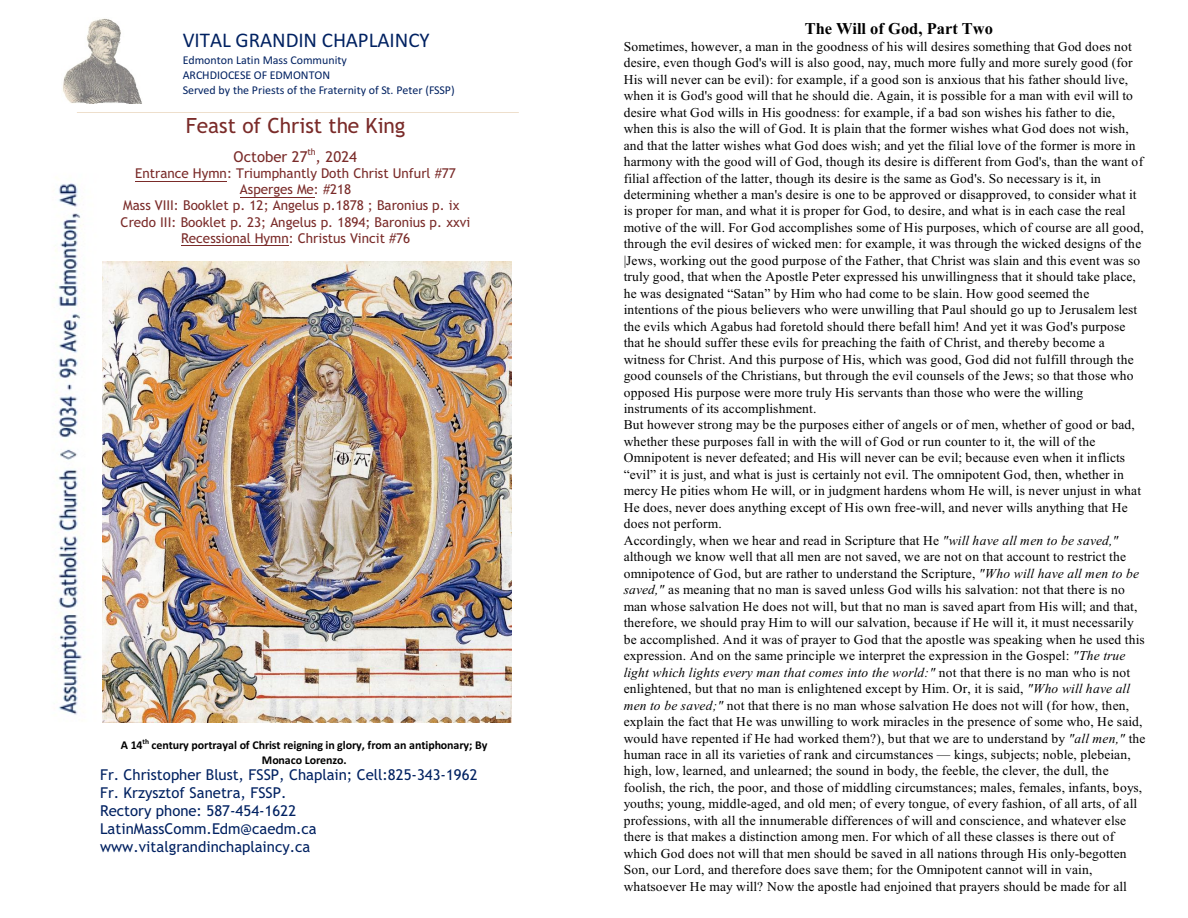
<style>
.page{position:relative;width:1188px;height:918px;background:#fff}
.page>*{position:absolute;margin:0;border:0;box-sizing:border-box;transform-origin:0 0}
.t1{font:21px "Calibri";color:#002161}
.t2{font:21px "Trebuchet MS";color:#7a2b29}
.t3{font:700 16.5px "Times New Roman";color:#000}
.t4{font:15px/17.9px "Trebuchet MS";color:#002161}
.t5{font:15px "Trebuchet MS";color:#7a2b29}
.t6{font:13.5px/16.5px "Times New Roman";letter-spacing:.01em;color:#000}
.t7{font:13.5px "Trebuchet MS";color:#7a2b29}
.t8{font:12px/15px "Calibri";color:#002161}
.t9{font:700 12px/15px "Calibri";letter-spacing:-.01em;color:#000;text-align:center}
.s1{font-style:italic}
</style>
<div class="page">
<img style="left:102px;top:261px;width:409px;height:461px">
<img style="left:63px;top:18px;width:79px;height:85px">
<img style="left:55px;top:183px;width:30px;height:532px">
<hr style="left:135px;top:181px;width:92px;height:1px;background:#7a2b29">
<hr style="left:240px;top:197px;width:74px;height:1px;background:#7a2b29">
<hr style="left:181px;top:245px;width:108px;height:1px;background:#7a2b29">
<hr style="left:77px;top:112px;width:442px;height:1px;background:#d9b58a">
<h1 class="t1" style="left:183px;top:31px;width:249px">VITAL GRANDIN CHAPLAINCY</h1>
<p class="t8" style="left:183px;top:54px;width:274px">Edmonton Latin Mass Community<br>ARCHDIOCESE OF EDMONTON<br>Served by the Priests of the Fraternity of St. Peter (FSSP)</p>
<h1 class="t2" style="left:186px;top:118px;width:221px">Feast of Christ the King</h1>
<p class="t5" style="left:234px;top:151px;width:125px">October 27<sup>th</sup>, 2024</p>
<p class="t7" style="left:135px;top:168px;width:322px">Entrance Hymn: Triumphantly Doth Christ Unfurl #77</p>
<p class="t7" style="left:240px;top:184px;width:113px">Asperges Me: #218</p>
<p class="t7" style="left:123px;top:200px;width:338px">Mass VIII: Booklet p. 12; Angelus p.1878 ; Baronius p. ix</p>
<p class="t7" style="left:121px;top:217px;width:351px">Credo III: Booklet p. 23; Angelus p. 1894; Baronius p. xxvi</p>
<p class="t7" style="left:181px;top:233px;width:231px">Recessional Hymn: Christus Vincit #76</p>
<p class="t9" style="left:121px;top:739px;width:368px">A 14<sup>th</sup> century portrayal of Christ reigning in glory, from an antiphonary; By<br>Monaco Lorenzo.</p>
<p class="t4" style="left:100px;top:768px;width:379px">Fr. Christopher Blust, FSSP, Chaplain; Cell:825-343-1962<br>Fr. Krzysztof Sanetra, FSSP.<br>Rectory phone: 587-454-1622<br>LatinMassComm.Edm@caedm.ca www.vitalgrandinchaplaincy.ca</p>
<p class="t3" style="left:805px;top:22px;width:190px">The Will of God, Part Two</p>
<p class="t6" style="left:624px;top:39px;width:523px">Sometimes, however, a man in the goodness of his will desires something that God does not desire, even though God's will is also good, nay, much more fully and more surely good (for His will never can be evil): for example, if a good son is anxious that his father should live, when it is God's good will that he should die. Again, it is possible for a man with evil will to desire what God wills in His goodness: for example, if a bad son wishes his father to die, when this is also the will of God. It is plain that the former wishes what God does not wish, and that the latter wishes what God does wish; and yet the filial love of the former is more in harmony with the good will of God, though its desire is different from God's, than the want of filial affection of the latter, though its desire is the same as God's. So necessary is it, in determining whether a man's desire is one to be approved or disapproved, to consider what it is proper for man, and what it is proper for God, to desire, and what is in each case the real motive of the will. For God accomplishes some of His purposes, which of course are all good, through the evil desires of wicked men: for example, it was through the wicked designs of the |Jews, working out the good purpose of the Father, that Christ was slain and this event was so truly good, that when the Apostle Peter expressed his unwillingness that it should take place, he was designated “Satan” by Him who had come to be slain. How good seemed the intentions of the pious believers who were unwilling that Paul should go up to Jerusalem lest the evils which Agabus had foretold should there befall him! And yet it was God's purpose that he should suffer these evils for preaching the faith of Christ, and thereby become a witness for Christ. And this purpose of His, which was good, God did not fulfill through the good counsels of the Christians, but through the evil counsels of the Jews; so that those who opposed His purpose were more truly His servants than those who were the willing instruments of its accomplishment.<br>But however strong may be the purposes either of angels or of men, whether of good or bad, whether these purposes fall in with the will of God or run counter to it, the will of the Omnipotent is never defeated; and His will never can be evil; because even when it inflicts “evil” it is just, and what is just is certainly not evil. The omnipotent God, then, whether in mercy He pities whom He will, or in judgment hardens whom He will, is never unjust in what He does, never does anything except of His own free-will, and never wills anything that He does not perform.<br>Accordingly, when we hear and read in Scripture that He <span class="s1">"will have all men to be saved," </span>although we know well that all men are not saved, we are not on that account to restrict the omnipotence of God, but are rather to understand the Scripture, <span class="s1">"Who will have all men to be saved,"</span> as meaning that no man is saved unless God wills his salvation: not that there is no man whose salvation He does not will, but that no man is saved apart from His will; and that, therefore, we should pray Him to will our salvation, because if He will it, it must necessarily be accomplished. And it was of prayer to God that the apostle was speaking when he used this expression. And on the same principle we interpret the expression in the Gospel: <span class="s1">"The true light which lights every man that comes into the world:"</span> not that there is no man who is not enlightened, but that no man is enlightened except by Him. Or, it is said, <span class="s1">"Who will have all men to be saved;"</span> not that there is no man whose salvation He does not will (for how, then, explain the fact that He was unwilling to work miracles in the presence of some who, He said, would have repented if He had worked them?), but that we are to understand by <span class="s1">"all men,"</span> the human race in all its varieties of rank and circumstances — kings, subjects; noble, plebeian, high, low, learned, and unlearned; the sound in body, the feeble, the clever, the dull, the foolish, the rich, the poor, and those of middling circumstances; males, females, infants, boys, youths; young, middle-aged, and old men; of every tongue, of every fashion, of all arts, of all professions, with all the innumerable differences of will and conscience, and whatever else there is that makes a distinction among men. For which of all these classes is there out of which God does not will that men should be saved in all nations through His only-begotten Son, our Lord, and therefore does save them; for the Omnipotent cannot will in vain, whatsoever He may will? Now the apostle had enjoined that prayers should be made for all</p>
</div>
